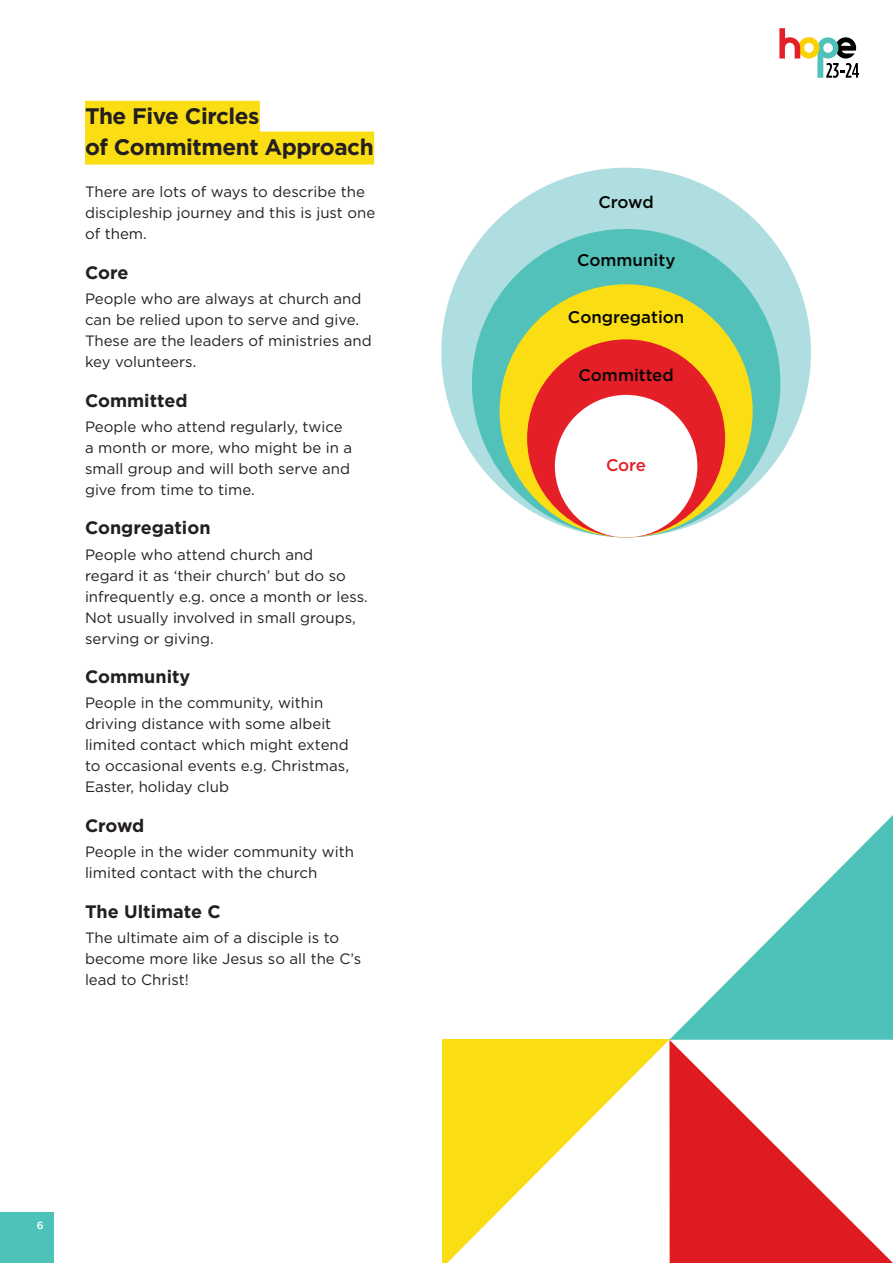
<style>
.page{position:relative;width:893px;height:1263px;background:#fff}
.page>*{position:absolute;margin:0;border:0;box-sizing:border-box;transform-origin:0 0}
.t1{font:700 22.5px/30.8px "Gotham";letter-spacing:-.02em;color:#231f20}
.t2{font:700 18px "Gotham";color:#231f20}
.t3{font:500 16.8px "Gotham";color:#050504}
.t4{font:500 16.8px "Gotham";color:#e41f27}
.t5{font:15px/21px "Gotham";color:#231f20}
.t6{font:500 10.5px "Gotham";color:#fff}
</style>
<div class="page">
<div style="left:0;top:1212px;width:54px;height:51px;background:#4dc2b8"></div>
<svg style="left:779px;top:28px;width:80px;height:50px"></svg>
<div style="left:442px;top:1040px;width:227px;height:223px;background:#fadd13"></div>
<div style="left:85px;top:101px;width:175px;height:33px;background:#fadd13"></div>
<div style="left:85px;top:132px;width:289px;height:33px;background:#fadd13"></div>
<div style="left:441px;top:168px;width:370px;height:369px;background:#aededf;border-radius:50%"></div>
<div style="left:472px;top:229px;width:308px;height:308px;background:#52c1ba;border-radius:50%"></div>
<div style="left:500px;top:284px;width:253px;height:253px;background:#fadd13;border-radius:50%"></div>
<div style="left:527px;top:339px;width:198px;height:198px;background:#e41f27;border-radius:50%"></div>
<div style="left:555px;top:395px;width:142px;height:142px;background:#fff;border-radius:50%"></div>
<svg style="left:669px;top:1040px;width:224px;height:223px"></svg>
<svg style="left:669px;top:815px;width:224px;height:225px"></svg>
<svg style="left:447px;top:1040px;width:222px;height:223px"></svg>
<h1 class="t1" style="left:85px;top:101px;width:290px">The Five Circles<br>of Commitment Approach</h1>
<p class="t5" style="left:85px;top:181px;width:292px">There are lots of ways to describe the discipleship journey and this is just one of them.</p>
<p class="t2" style="left:85px;top:261px;width:45px">Core</p>
<p class="t5" style="left:85px;top:288px;width:288px">People who are always at church and can be relied upon to serve and give.<br>These are the leaders of ministries and key volunteers.</p>
<p class="t2" style="left:85px;top:388px;width:104px">Committed</p>
<p class="t5" style="left:85px;top:416px;width:269px">People who attend regularly, twice a month or more, who might be in a small group and will both serve and give from time to time.</p>
<p class="t2" style="left:85px;top:516px;width:127px">Congregation</p>
<p class="t5" style="left:85px;top:543px;width:284px">People who attend church and<br>regard it as ‘their church’ but do so infrequently e.g. once a month or less.<br>Not usually involved in small groups, serving or giving.</p>
<p class="t2" style="left:85px;top:665px;width:107px">Community</p>
<p class="t5" style="left:85px;top:692px;width:265px">People in the community, within driving distance with some albeit limited contact which might extend to occasional events e.g. Christmas,<br>Easter, holiday club</p>
<p class="t2" style="left:85px;top:814px;width:61px">Crowd</p>
<p class="t5" style="left:85px;top:841px;width:271px">People in the wider community with limited contact with the church</p>
<p class="t2" style="left:85px;top:899px;width:137px">The Ultimate C</p>
<p class="t5" style="left:85px;top:927px;width:278px">The ultimate aim of a disciple is to become more like Jesus so all the C’s lead to Christ!</p>
<p class="t6" style="left:37px;top:1218px;width:8px">6</p>
<p class="t3" style="left:598px;top:191px;width:57px">Crowd</p>
<p class="t3" style="left:577px;top:249px;width:100px">Community</p>
<p class="t3" style="left:568px;top:307px;width:118px">Congregation</p>
<p class="t3" style="left:578px;top:364px;width:97px">Committed</p>
<p class="t4" style="left:606px;top:454px;width:41px">Core</p>
</div>
